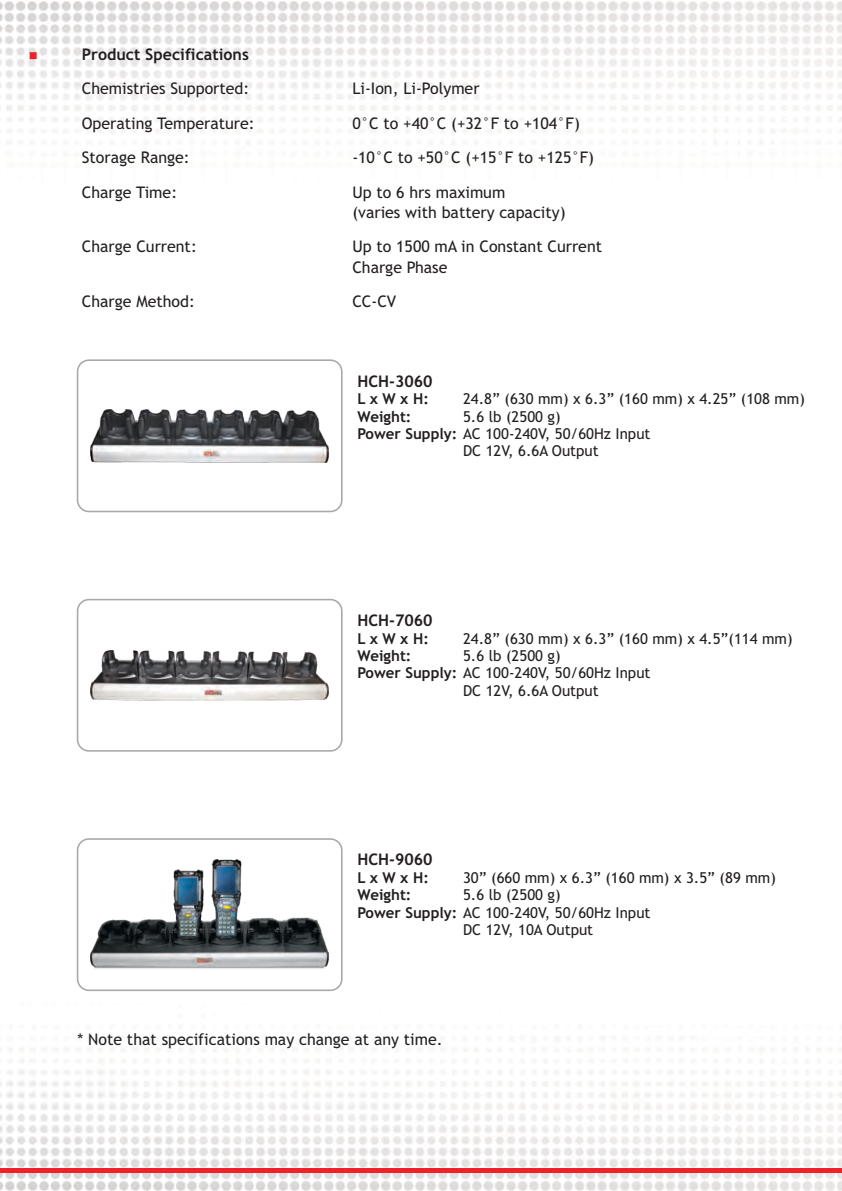
<style>
.page{position:relative;width:842px;height:1191px;background:#fff}
.page>*{position:absolute;margin:0;border:0;box-sizing:border-box;transform-origin:0 0}
.t1{font:16px/20.4px "Trebuchet MS";color:#231f20}
.t2{font:700 16px "Trebuchet MS";color:#231f20}
.t3{font:15px "Trebuchet MS";color:#231f20}
.t4{font:700 15px "Trebuchet MS";color:#231f20}
.t5{font:12px "Wingdings";color:#ee2228}
.s1{font-weight:700}
</style>
<div class="page">
<img style="left:0;top:1px;width:841px;height:1189px">
<div style="left:0;top:1168px;width:841px;height:5px;background:#ee2228"></div>
<div style="left:77px;top:359px;width:265px;height:153px;background:#fff;border:2px solid #a7a9ac;border-radius:11px"></div>
<div style="left:77px;top:599px;width:265px;height:152px;background:#fff;border:2px solid #a7a9ac;border-radius:11px"></div>
<div style="left:77px;top:838px;width:265px;height:153px;background:#fff;border:2px solid #a7a9ac;border-radius:11px"></div>
<img style="left:91px;top:409px;width:237px;height:53px">
<img style="left:91px;top:650px;width:237px;height:50px">
<img style="left:91px;top:860px;width:237px;height:109px">
<p class="t5" style="left:29px;top:51px;width:10px">■</p>
<p class="t2" style="left:82px;top:48px;width:168px">Product Specifications</p>
<p class="t1" style="left:82px;top:80px;width:169px">Chemistries Supported:</p>
<p class="t1" style="left:352px;top:80px;width:129px">Li-Ion, Li-Polymer</p>
<p class="t1" style="left:82px;top:114px;width:174px">Operating Temperature:</p>
<p class="t1" style="left:352px;top:114px;width:229px">0°C to +40°C (+32°F to +104°F)</p>
<p class="t1" style="left:82px;top:149px;width:109px">Storage Range:</p>
<p class="t1" style="left:352px;top:149px;width:243px">-10°C to +50°C (+15°F to +125°F)</p>
<p class="t1" style="left:82px;top:183px;width:97px">Charge Time:</p>
<p class="t1" style="left:352px;top:183px;width:215px">Up to 6 hrs maximum<br>(varies with battery capacity)</p>
<p class="t1" style="left:82px;top:238px;width:116px">Charge Current:</p>
<p class="t1" style="left:352px;top:238px;width:251px">Up to 1500 mA in Constant Current<br>Charge Phase</p>
<p class="t1" style="left:82px;top:293px;width:115px">Charge Method:</p>
<p class="t1" style="left:352px;top:293px;width:45px">CC-CV</p>
<p class="t2" style="left:357px;top:375px;width:77px">HCH-3060</p>
<p class="t4" style="left:357px;top:393px;width:73px">L x W x H:</p>
<p class="t3" style="left:463px;top:393px;width:343px">24.8” (630 mm) x 6.3” (160 mm) x 4.25” (108 mm)</p>
<p class="t4" style="left:357px;top:410px;width:55px">Weight:</p>
<p class="t3" style="left:463px;top:410px;width:99px">5.6 lb (2500 g)</p>
<p class="t3" style="left:357px;top:428px;width:294px"><span class="s1">Power Supply:</span> AC 100-240V, 50/60Hz Input</p>
<p class="t3" style="left:463px;top:445px;width:137px">DC 12V, 6.6A Output</p>
<p class="t2" style="left:357px;top:614px;width:77px">HCH-7060</p>
<p class="t4" style="left:357px;top:632px;width:73px">L x W x H:</p>
<p class="t3" style="left:463px;top:632px;width:331px">24.8” (630 mm) x 6.3” (160 mm) x 4.5”(114 mm)</p>
<p class="t4" style="left:357px;top:650px;width:55px">Weight:</p>
<p class="t3" style="left:463px;top:650px;width:99px">5.6 lb (2500 g)</p>
<p class="t3" style="left:357px;top:667px;width:294px"><span class="s1">Power Supply:</span> AC 100-240V, 50/60Hz Input</p>
<p class="t3" style="left:463px;top:685px;width:137px">DC 12V, 6.6A Output</p>
<p class="t2" style="left:357px;top:853px;width:77px">HCH-9060</p>
<p class="t4" style="left:357px;top:872px;width:73px">L x W x H:</p>
<p class="t3" style="left:463px;top:872px;width:314px">30” (660 mm) x 6.3” (160 mm) x 3.5” (89 mm)</p>
<p class="t4" style="left:357px;top:889px;width:55px">Weight:</p>
<p class="t3" style="left:463px;top:889px;width:99px">5.6 lb (2500 g)</p>
<p class="t3" style="left:357px;top:906px;width:294px"><span class="s1">Power Supply:</span> AC 100-240V, 50/60Hz Input</p>
<p class="t3" style="left:463px;top:924px;width:132px">DC 12V, 10A Output</p>
<p class="t1" style="left:78px;top:1030px;width:366px">* Note that specifications may change at any time.</p>
</div>
